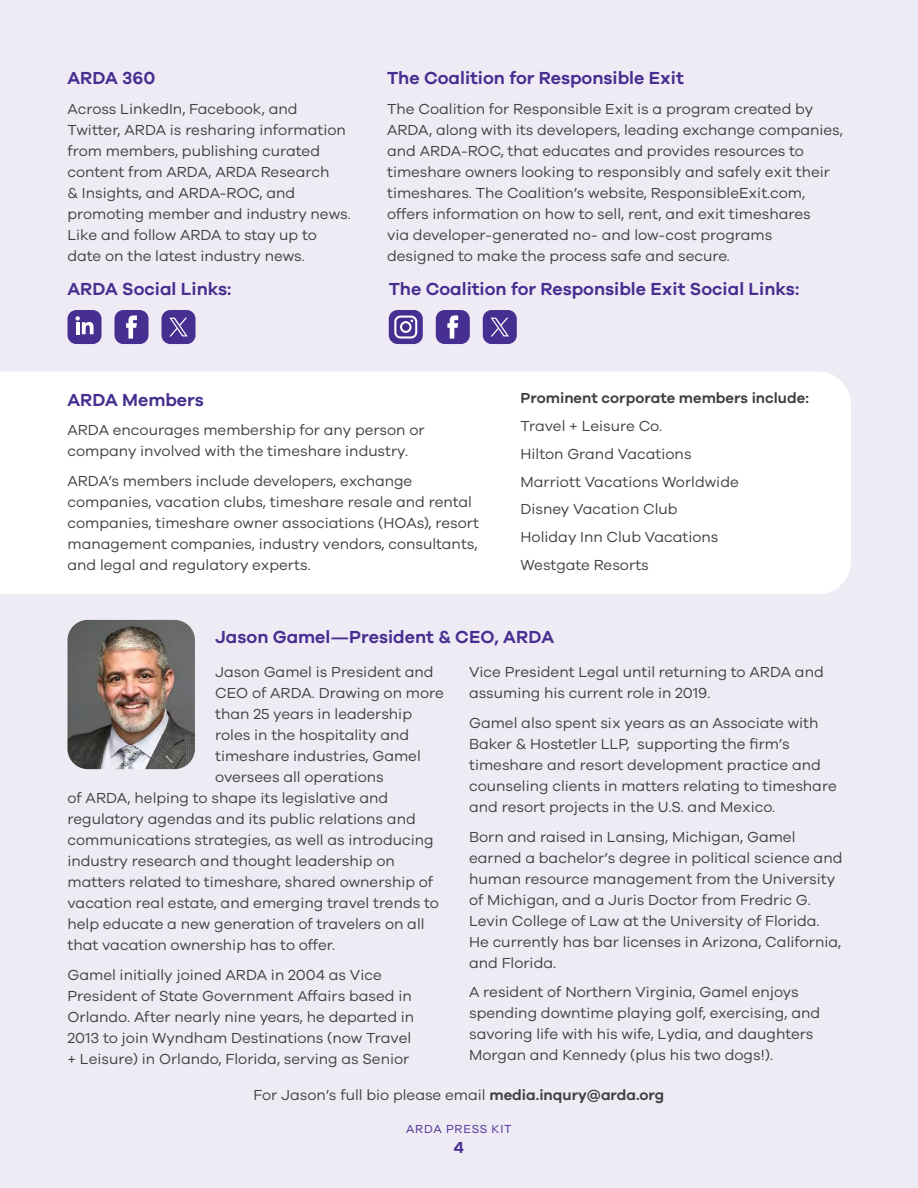
<style>
.page{position:relative;width:918px;height:1188px;background:#eeebf5}
.page>*{position:absolute;margin:0;border:0;box-sizing:border-box;transform-origin:0 0}
.t1{font:600 18px "Galano Grotesque";color:#472f91}
.t2{font:600 16.5px "Galano Grotesque";color:#472f91}
.t3{font:15px/21px "Galano Grotesque";color:#404042}
.t4{font:600 15px "Galano Grotesque";color:#404042}
.t5{font:12px "Galano Grotesque";letter-spacing:.06em;color:#472f91}
.s1{font-weight:600}
</style>
<div class="page">
<div style="left:0;top:372px;width:851px;height:222px;background:#fff"></div>
<div style="left:115px;top:310px;width:34px;height:34px;background:#472f91;border-radius:9px"></div>
<svg style="left:126px;top:315px;width:11px;height:24px"></svg>
<div style="left:68px;top:310px;width:34px;height:34px;background:#472f91;border-radius:9px"></div>
<svg style="left:76px;top:316px;width:18px;height:18px"></svg>
<hr style="left:76px;top:322px;width:4px;height:12px;background:#fff">
<div style="left:162px;top:310px;width:34px;height:34px;background:#472f91;border-radius:9px"></div>
<svg style="left:169px;top:318px;width:19px;height:18px"></svg>
<div style="left:436px;top:310px;width:34px;height:34px;background:#472f91;border-radius:9px"></div>
<svg style="left:447px;top:315px;width:11px;height:24px"></svg>
<div style="left:483px;top:310px;width:34px;height:34px;background:#472f91;border-radius:9px"></div>
<svg style="left:491px;top:318px;width:18px;height:18px"></svg>
<div style="left:389px;top:310px;width:34px;height:34px;background:#472f91;border-radius:9px"></div>
<svg style="left:394px;top:316px;width:23px;height:23px"></svg>
<img style="left:68px;top:620px;width:127px;height:149px">
<p class="t1" style="left:68px;top:70px;width:89px">ARDA 360</p>
<p class="t3" style="left:68px;top:99px;width:285px">Across LinkedIn, Facebook, and Twitter, ARDA is resharing information from members, publishing curated content from ARDA, ARDA Research<br>&amp; Insights, and ARDA-ROC, and promoting member and industry news.<br>Like and follow ARDA to stay up to date on the latest industry news.</p>
<p class="t1" style="left:68px;top:281px;width:166px">ARDA Social Links:</p>
<p class="t1" style="left:387px;top:70px;width:298px">The Coalition for Responsible Exit</p>
<p class="t3" style="left:387px;top:99px;width:457px">The Coalition for Responsible Exit is a program created by ARDA, along with its developers, leading exchange companies, and ARDA-ROC, that educates and provides resources to timeshare owners looking to responsibly and safely exit their timeshares. The Coalition’s website, ResponsibleExit.com, offers information on how to sell, rent, and exit timeshares<br>via developer-generated no- and low-cost programs designed to make the process safe and secure.</p>
<p class="t1" style="left:389px;top:281px;width:412px">The Coalition for Responsible Exit Social Links:</p>
<p class="t1" style="left:68px;top:392px;width:138px">ARDA Members</p>
<p class="t3" style="left:68px;top:421px;width:359px">ARDA encourages membership for any person or company involved with the timeshare industry.</p>
<p class="t3" style="left:68px;top:471px;width:413px">ARDA’s members include developers, exchange companies, vacation clubs, timeshare resale and rental companies, timeshare owner associations (HOAs), resort management companies, industry vendors, consultants, and legal and regulatory experts.</p>
<p class="t4" style="left:521px;top:392px;width:290px">Prominent corporate members include:</p>
<p class="t3" style="left:521px;top:413px;width:220px;line-height:27.8px">Travel + Leisure Co.<br>Hilton Grand Vacations<br>Marriott Vacations Worldwide<br>Disney Vacation Club<br>Holiday Inn Club Vacations<br>Westgate Resorts</p>
<p class="t1" style="left:215px;top:629px;width:340px">Jason Gamel—President &amp; CEO, ARDA</p>
<p class="t3" style="left:215px;top:663px;width:220px">Jason Gamel is President and</p>
<p class="t3" style="left:215px;top:684px;width:230px">CEO of ARDA. Drawing on more</p>
<p class="t3" style="left:215px;top:705px;width:198px">than 25 years in leadership</p>
<p class="t3" style="left:215px;top:726px;width:195px">roles in the hospitality and</p>
<p class="t3" style="left:215px;top:747px;width:207px">timeshare industries, Gamel</p>
<p class="t3" style="left:215px;top:768px;width:170px">oversees all operations</p>
<p class="t3" style="left:67px;top:789px;width:322px">of ARDA, helping to shape its legislative and</p>
<p class="t3" style="left:67px;top:810px;width:350px">regulatory agendas and its public relations and</p>
<p class="t3" style="left:67px;top:831px;width:368px">communications strategies, as well as introducing</p>
<p class="t3" style="left:67px;top:852px;width:329px">industry research and thought leadership on</p>
<p class="t3" style="left:67px;top:873px;width:367px">matters related to timeshare, shared ownership of</p>
<p class="t3" style="left:67px;top:894px;width:373px">vacation real estate, and emerging travel trends to</p>
<p class="t3" style="left:67px;top:915px;width:359px">help educate a new generation of travelers on all</p>
<p class="t3" style="left:67px;top:936px;width:269px">that vacation ownership has to offer.</p>
<p class="t3" style="left:67px;top:965px;width:348px">Gamel initially joined ARDA in 2004 as Vice President of State Government Affairs based in Orlando. After nearly nine years, he departed in 2013 to join Wyndham Destinations (now Travel + Leisure) in Orlando, Florida, serving as Senior</p>
<p class="t3" style="left:469px;top:663px;width:356px">Vice President Legal until returning to ARDA and assuming his current role in 2019.</p>
<p class="t3" style="left:469px;top:713px;width:369px">Gamel also spent six years as an Associate with Baker &amp; Hostetler LLP, supporting the firm’s timeshare and resort development practice and counseling clients in matters relating to timeshare and resort projects in the U.S. and Mexico.</p>
<p class="t3" style="left:469px;top:827px;width:375px">Born and raised in Lansing, Michigan, Gamel earned a bachelor’s degree in political science and human resource management from the University of Michigan, and a Juris Doctor from Fredric G.<br>Levin College of Law at the University of Florida.<br>He currently has bar licenses in Arizona, California, and Florida.</p>
<p class="t3" style="left:469px;top:983px;width:353px">A resident of Northern Virginia, Gamel enjoys spending downtime playing golf, exercising, and savoring life with his wife, Lydia, and daughters Morgan and Kennedy (plus his two dogs!).</p>
<p class="t3" style="left:254px;top:1085px;width:412px">For Jason’s full bio please email <span class="s1">media.inqury@arda.org</span></p>
<p class="t5" style="left:406px;top:1124px;width:107px">ARDA PRESS KIT</p>
<p class="t2" style="left:454px;top:1140px;width:12px">4</p>
</div>
